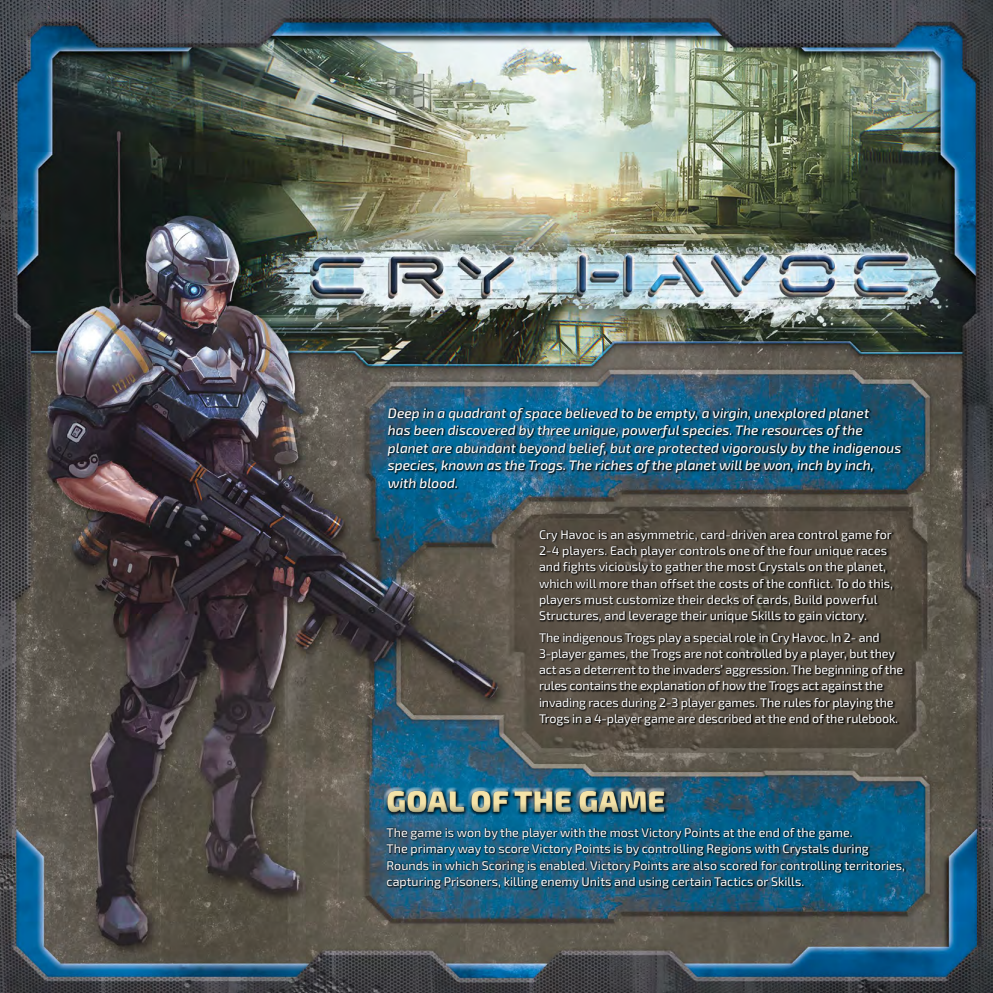
<style>
.page{position:relative;width:993px;height:993px;background:#fff}
.page>*{position:absolute;margin:0;border:0;box-sizing:border-box;transform-origin:0 0}
.t1{font:900 30px "Exo 2";color:#f5e3a8}
.t2{font:italic 500 13.75px/17.5px "Exo 2";color:#fff}
.t3{font:12.5px/16.2px "Exo 2";color:#fff}
</style>
<div class="page">
<img style="left:0;top:0;width:992px;height:992px">
<div style="left:387px;top:407px;width:515px;height:83px;background:#000;opacity:.75"></div>
<div style="left:369px;top:772px;width:554px;height:71px;background:#000;opacity:.4"></div>
<div style="left:386px;top:826px;width:520px;height:64px;background:#000;opacity:.75"></div>
<div style="left:538px;top:528px;width:366px;height:199px;background:#000;opacity:.75"></div>
<p class="t2" style="left:388px;top:404px;width:514px">Deep in a quadrant of space believed to be empty, a virgin, unexplored planet<br>has been discovered by three unique, powerful species. The resources of the planet are abundant beyond belief, but are protected vigorously by the indigenous species, known as the Trogs. The riches of the planet will be won, inch by inch, with blood.</p>
<p class="t3" style="left:539px;top:526px;width:355px">Cry Havoc is an asymmetric, card-driven area control game for 2-4 players. Each player controls one of the four unique races and fights viciously to gather the most Crystals on the planet, which will more than offset the costs of the conflict. To do this, players must customize their decks of cards, Build powerful Structures, and leverage their unique Skills to gain victory.</p>
<p class="t3" style="left:539px;top:629px;width:365px">The indigenous Trogs play a special role in Cry Havoc. In 2- and 3-player games, the Trogs are not controlled by a player, but they act as a deterrent to the invaders’ aggression. The beginning of the rules contains the explanation of how the Trogs act against the invading races during 2-3 player games. The rules for playing the Trogs in a 4-player game are described at the end of the rulebook.</p>
<h1 class="t1" style="left:386px;top:782px;width:280px">GOAL OF THE GAME</h1>
<p class="t3" style="left:386px;top:824px;width:520px">The game is won by the player with the most Victory Points at the end of the game.<br>The primary way to score Victory Points is by controlling Regions with Crystals during Rounds in which Scoring is enabled. Victory Points are also scored for controlling territories, capturing Prisoners, killing enemy Units and using certain Tactics or Skills.</p>
</div>
